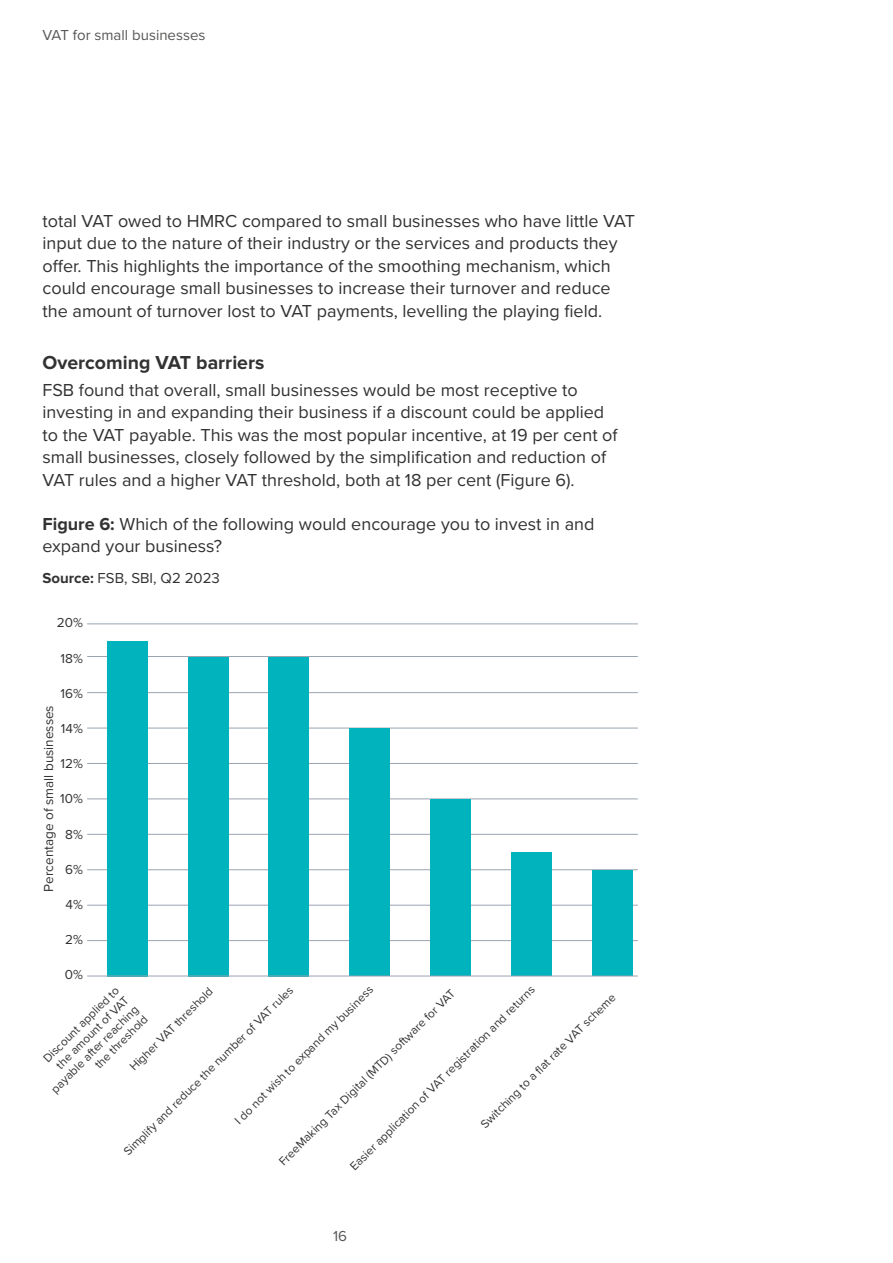
<style>
.page{position:relative;width:893px;height:1263px;background:#fff}
.page>*{position:absolute;margin:0;border:0;box-sizing:border-box;transform-origin:0 0}
.FSB_PARA_HEADING{font:700 19.5px "Proxima Nova";color:#323232}
.FSB_BODY_TEXT{font:18px/22.5px "Proxima Nova";color:#323232}
.t1{font:15px "Proxima Nova";color:#575756}
.FSB_BODY_TEXT-2{font:15px "Proxima Nova";color:#323232}
.FSB_SOURCE_TEXT{font:13.5px "Proxima Nova";color:#323232}
.FSB_SOURCE_TEXT-2{font:12px/13.5px "Proxima Nova";color:#323232;text-align:right}
.s1{font-weight:700}
</style>
<div class="page">
<hr style="left:87px;top:656px;width:551px;height:1px;background:#9aa4b1">
<hr style="left:87px;top:692px;width:551px;height:1px;background:#9aa4b1">
<hr style="left:87px;top:728px;width:551px;height:1px;background:#9aa4b1">
<hr style="left:87px;top:763px;width:551px;height:1px;background:#9aa4b1">
<hr style="left:87px;top:799px;width:551px;height:1px;background:#9aa4b1">
<hr style="left:87px;top:834px;width:551px;height:1px;background:#9aa4b1">
<hr style="left:87px;top:869px;width:551px;height:1px;background:#9aa4b1">
<hr style="left:87px;top:905px;width:551px;height:1px;background:#9aa4b1">
<hr style="left:87px;top:940px;width:551px;height:1px;background:#9aa4b1">
<div style="left:107px;top:641px;width:41px;height:335px;background:#00b3bd"></div>
<div style="left:188px;top:657px;width:40px;height:319px;background:#00b3bd"></div>
<div style="left:268px;top:657px;width:41px;height:319px;background:#00b3bd"></div>
<div style="left:349px;top:729px;width:41px;height:247px;background:#00b3bd"></div>
<div style="left:430px;top:799px;width:41px;height:177px;background:#00b3bd"></div>
<div style="left:511px;top:853px;width:41px;height:123px;background:#00b3bd"></div>
<div style="left:592px;top:870px;width:40px;height:106px;background:#00b3bd"></div>
<hr style="left:87px;top:976px;width:551px;height:1px;background:#9aa4b1">
<hr style="left:87px;top:624px;width:551px;height:1px;background:#9aa4b1">
<p class="t1" style="left:43px;top:24px;width:164px">VAT for small businesses</p>
<p class="FSB_BODY_TEXT" style="left:43px;top:209px;width:594px">total VAT owed to HMRC compared to small businesses who have little VAT input due to the nature of their industry or the services and products they offer. This highlights the importance of the smoothing mechanism, which could encourage small businesses to increase their turnover and reduce the amount of turnover lost to VAT payments, levelling the playing field.</p>
<p class="FSB_PARA_HEADING" style="left:43px;top:351px;width:223px">Overcoming VAT barriers</p>
<p class="FSB_BODY_TEXT" style="left:43px;top:378px;width:577px">FSB found that overall, small businesses would be most receptive to investing in and expanding their business if a discount could be applied to the VAT payable. This was the most popular incentive, at 19 per cent of small businesses, closely followed by the simplification and reduction of VAT rules and a higher VAT threshold, both at 18 per cent (Figure 6).</p>
<p class="FSB_BODY_TEXT" style="left:43px;top:512px;width:553px"><span class="s1">Figure 6:</span> Which of the following would encourage you to invest in and expand your business?</p>
<p class="FSB_BODY_TEXT-2" style="left:43px;top:567px;width:179px"><span class="s1">Source:</span> FSB, SBI, Q2 2023</p>
<p class="FSB_SOURCE_TEXT" style="left:57px;top:613px;width:28px">20%</p>
<p class="FSB_SOURCE_TEXT" style="left:61px;top:648px;width:24px">18%</p>
<p class="FSB_SOURCE_TEXT" style="left:60px;top:683px;width:24px">16%</p>
<p class="FSB_SOURCE_TEXT" style="left:61px;top:718px;width:23px">14%</p>
<p class="FSB_SOURCE_TEXT" style="left:61px;top:754px;width:24px">12%</p>
<p class="FSB_SOURCE_TEXT" style="left:60px;top:789px;width:24px">10%</p>
<p class="FSB_SOURCE_TEXT" style="left:65px;top:824px;width:19px">8%</p>
<p class="FSB_SOURCE_TEXT" style="left:65px;top:859px;width:19px">6%</p>
<p class="FSB_SOURCE_TEXT" style="left:66px;top:894px;width:19px">4%</p>
<p class="FSB_SOURCE_TEXT" style="left:65px;top:930px;width:19px">2%</p>
<p class="FSB_SOURCE_TEXT" style="left:65px;top:965px;width:20px">0%</p>
<p class="FSB_SOURCE_TEXT" style="left:39px;top:891px;width:188px;rotate:-90deg">Percentage of small businesses</p>
<p class="FSB_SOURCE_TEXT-2" style="left:121px;top:1148px;width:235px;rotate:-45deg">Simplify and reduce the number of VAT rules</p>
<p class="FSB_SOURCE_TEXT-2" style="left:347px;top:1163px;width:257px;rotate:-45deg">Easier application of VAT registration and returns</p>
<p class="FSB_SOURCE_TEXT-2" style="left:232px;top:1117px;width:192px;rotate:-45deg">I do not wish to expand my business</p>
<p class="FSB_SOURCE_TEXT-2" style="left:126px;top:1063px;width:114px;rotate:-45deg">Higher VAT threshold</p>
<p class="FSB_SOURCE_TEXT-2" style="left:29px;top:1066px;width:119px;rotate:-45deg">Discount applied to the amount of VAT payable after reaching the threshold</p>
<p class="FSB_SOURCE_TEXT-2" style="left:276px;top:1158px;width:245px;rotate:-45deg">FreeMaking Tax Digital (MTD) software for VAT</p>
<p class="FSB_SOURCE_TEXT-2" style="left:478px;top:1121px;width:187px;rotate:-45deg">Switching to a fl at rate VAT scheme</p>
<p class="t1" style="left:333px;top:1224px;width:15px">16</p>
</div>
